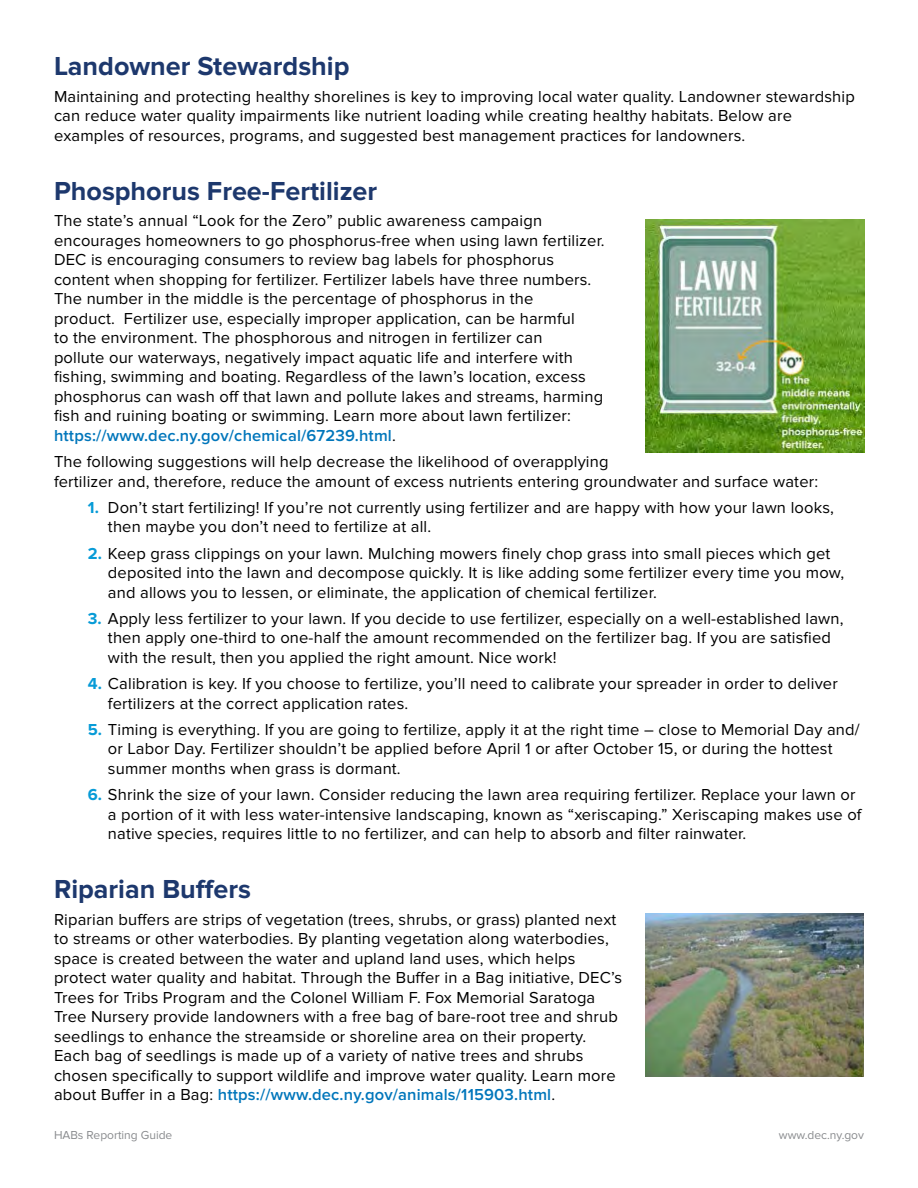
<style>
.page{position:relative;width:918px;height:1188px;background:#fff}
.page>*{position:absolute;margin:0;border:0;box-sizing:border-box;transform-origin:0 0}
.t1{font:700 27px "Proxima Nova";color:#1d386d}
.t2{font:16.5px/19.5px "Proxima Nova";letter-spacing:.01em;color:#000}
.t3{font:12px "Proxima Nova";color:#898b8e}
.s1{font-weight:600;color:#0076bb}
.s2{font-weight:700;color:#079bd7}
</style>
<div class="page">
<img style="left:645px;top:219px;width:219px;height:234px">
<img style="left:645px;top:914px;width:219px;height:163px">
<h1 class="t1" style="left:54px;top:51px;width:297px">Landowner Stewardship</h1>
<p class="t2" style="left:54px;top:87px;width:802px">Maintaining and protecting healthy shorelines is key to improving local water quality. Landowner stewardship can reduce water quality impairments like nutrient loading while creating healthy habitats. Below are examples of resources, programs, and suggested best management practices for landowners.</p>
<h1 class="t1" style="left:54px;top:175px;width:325px">Phosphorus Free-Fertilizer</h1>
<p class="t2" style="left:54px;top:211px;width:552px">The state’s annual “Look for the Zero” public awareness campaign encourages homeowners to go phosphorus-free when using lawn fertilizer.<br>DEC is encouraging consumers to review bag labels for phosphorus content when shopping for fertilizer. Fertilizer labels have three numbers.<br>The number in the middle is the percentage of phosphorus in the<br>product. Fertilizer use, especially improper application, can be harmful<br>to the environment. The phosphorous and nitrogen in fertilizer can<br>pollute our waterways, negatively impact aquatic life and interfere with fishing, swimming and boating. Regardless of the lawn’s location, excess phosphorus can wash off that lawn and pollute lakes and streams, harming fish and ruining boating or swimming. Learn more about lawn fertilizer: <span class="s1">https://www.dec.ny.gov/chemical/67239.html</span>.</p>
<p class="t2" style="left:54px;top:452px;width:766px">The following suggestions will help decrease the likelihood of overapplying<br>fertilizer and, therefore, reduce the amount of excess nutrients entering groundwater and surface water:</p>
<p class="t2" style="left:108px;top:498px;width:728px;text-indent:-20px"><span class="s2">1.</span> Don’t start fertilizing! If you’re not currently using fertilizer and are happy with how your lawn looks, then maybe you don’t need to fertilize at all.</p>
<p class="t2" style="left:108px;top:544px;width:738px;text-indent:-20px"><span class="s2">2.</span> Keep grass clippings on your lawn. Mulching mowers finely chop grass into small pieces which get deposited into the lawn and decompose quickly. It is like adding some fertilizer every time you mow, and allows you to lessen, or eliminate, the application of chemical fertilizer.</p>
<p class="t2" style="left:108px;top:609px;width:737px;text-indent:-20px"><span class="s2">3.</span> Apply less fertilizer to your lawn. If you decide to use fertilizer, especially on a well-established lawn, then apply one-third to one-half the amount recommended on the fertilizer bag. If you are satisfied with the result, then you applied the right amount. Nice work!</p>
<p class="t2" style="left:108px;top:674px;width:731px;text-indent:-20px"><span class="s2">4.</span> Calibration is key. If you choose to fertilize, you’ll need to calibrate your spreader in order to deliver fertilizers at the correct application rates.</p>
<p class="t2" style="left:108px;top:720px;width:753px;text-indent:-20px"><span class="s2">5.</span> Timing is everything. If you are going to fertilize, apply it at the right time – close to Memorial Day and/ or Labor Day. Fertilizer shouldn’t be applied before April 1 or after October 15, or during the hottest summer months when grass is dormant.</p>
<p class="t2" style="left:108px;top:785px;width:755px;text-indent:-20px"><span class="s2">6.</span> Shrink the size of your lawn. Consider reducing the lawn area requiring fertilizer. Replace your lawn or a portion of it with less water-intensive landscaping, known as “xeriscaping.” Xeriscaping makes use of native species, requires little to no fertilizer, and can help to absorb and filter rainwater.</p>
<h1 class="t1" style="left:54px;top:874px;width:199px">Riparian Buffers</h1>
<p class="t2" style="left:54px;top:910px;width:570px">Riparian buffers are strips of vegetation (trees, shrubs, or grass) planted next to streams or other waterbodies. By planting vegetation along waterbodies, space is created between the water and upland land uses, which helps protect water quality and habitat. Through the Buffer in a Bag initiative, DEC’s Trees for Tribs Program and the Colonel William F. Fox Memorial Saratoga Tree Nursery provide landowners with a free bag of bare-root tree and shrub seedlings to enhance the streamside or shoreline area on their property.<br>Each bag of seedlings is made up of a variety of native trees and shrubs chosen specifically to support wildlife and improve water quality. Learn more about Buffer in a Bag: <span class="s1">https://www.dec.ny.gov/animals/115903.html</span>.</p>
<p class="t3" style="left:54px;top:1128px;width:120px">HABs Reporting Guide</p>
<p class="t3" style="left:779px;top:1128px;width:87px">www.dec.ny.gov</p>
</div>
